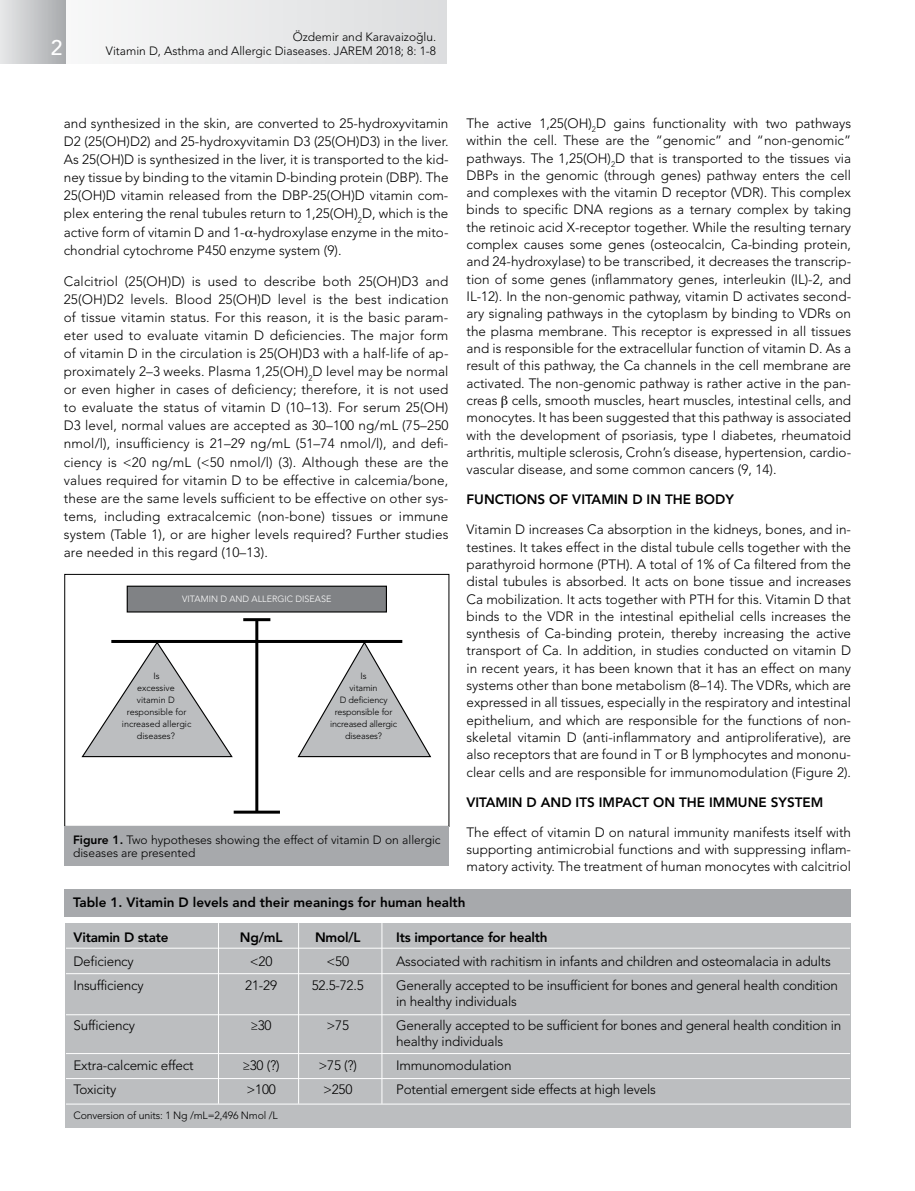
<style>
.page{position:relative;width:915px;height:1191px;background:#fff}
.page>*{position:absolute;margin:0;border:0;box-sizing:border-box;transform-origin:0 0}
.t1{font:500 21px "Avenir LT Std";color:#fff}
.t2{font:300 13.5px/17.2px "Avenir LT Std";letter-spacing:-.015em;color:#000;text-align:justify}
.t3{font:800 13.5px "Avenir LT Std";color:#000}
.t4{font:300 12px/14.4px "Avenir LT Std";color:#000;text-align:right}
.t5{font:300 10.5px "Avenir LT Std";letter-spacing:-.015em;color:#000}
.t6{font:300 9px/12px "Avenir LT Std";letter-spacing:-.015em;color:#000;text-align:center}
.t7{font:300 9px "Avenir LT Std";color:#fff}
.s1{font-weight:800}
</style>
<div class="page">
<div style="left:3px;top:0;width:443px;height:64px;background:linear-gradient(to bottom,#e9eaeb,#e9eaeb)"></div>
<div style="left:0;top:0;width:65px;height:64px;background:linear-gradient(to right,#e7e8e9,#a9abae)"></div>
<div style="left:65px;top:923px;width:785px;height:204px;background:#bcbec0"></div>
<div style="left:64px;top:888px;width:786px;height:28px;background:#a7a9ac"></div>
<hr style="left:66px;top:947px;width:783px;height:1px;background:#fff">
<hr style="left:66px;top:1103px;width:783px;height:1px;background:#fff">
<hr style="left:66px;top:1053px;width:783px;height:1px;background:#fff">
<hr style="left:66px;top:1078px;width:783px;height:1px;background:#fff">
<hr style="left:66px;top:1014px;width:783px;height:1px;background:#fff">
<hr style="left:66px;top:973px;width:783px;height:1px;background:#fff">
<hr style="left:218px;top:923px;width:1px;height:180px;background:#fff">
<hr style="left:298px;top:923px;width:1px;height:180px;background:#fff">
<hr style="left:381px;top:923px;width:1px;height:180px;background:#fff">
<div style="left:64px;top:574px;width:385px;height:252px;border:1px solid #000"></div>
<div style="left:64px;top:826px;width:385px;height:39px;background:#a7a9ac"></div>
<hr style="left:111px;top:640px;width:291px;height:3px;background:#000">
<hr style="left:255px;top:619px;width:3px;height:193px;background:#000">
<hr style="left:233px;top:810px;width:47px;height:3px;background:#000">
<hr style="left:243px;top:618px;width:27px;height:3px;background:#000">
<svg style="left:81px;top:641px;width:152px;height:116px"></svg>
<svg style="left:297px;top:641px;width:134px;height:116px"></svg>
<div style="left:127px;top:586px;width:259px;height:26px;background:#808285"></div>
<div style="left:127px;top:585px;width:260px;height:27px;border:1px solid #000"></div>
<h1 class="t1" style="left:51px;top:35px;width:13px">2</h1>
<p class="t4" style="left:106px;top:29px;width:332px">Özdemir and Karavaizoğlu.<br>Vitamin D, Asthma and Allergic Diaseases. JAREM 2018; 8: 1-8</p>
<p class="t2" style="left:64px;top:114px;width:386px;line-height:18.1px">and synthesized in the skin, are converted to 25-hydroxyvitamin D2 (25(OH)D2) and 25-hydroxyvitamin D3 (25(OH)D3) in the liver.<br>As 25(OH)D is synthesized in the liver, it is transported to the kid&shy;ney tissue by binding to the vitamin D-binding protein (DBP). The 25(OH)D vitamin released from the DBP-25(OH)D vitamin com&shy;plex entering the renal tubules return to 1,25(OH)<sub>2</sub>D, which is the active form of vitamin D and 1- -hydroxylase enzyme in the mito&shy;chondrial cytochrome P450 enzyme system (9).</p>
<p class="t2" style="left:64px;top:272px;width:386px;line-height:18.1px">Calcitriol (25(OH)D) is used to describe both 25(OH)D3 and 25(OH)D2 levels. Blood 25(OH)D level is the best indication of tissue vitamin status. For this reason, it is the basic param&shy;eter used to evaluate vitamin D deficiencies. The major form of vitamin D in the circulation is 25(OH)D3 with a half-life of ap&shy;proximately 2–3 weeks. Plasma 1,25(OH)<sub>2</sub>D level may be normal or even higher in cases of deficiency; therefore, it is not used to evaluate the status of vitamin D (10–13). For serum 25(OH)<br>D3 level, normal values are accepted as 30–100 ng/mL (75–250 nmol/l), insufficiency is 21–29 ng/mL (51–74 nmol/l), and defi&shy;ciency is &lt;20 ng/mL (&lt;50 nmol/l) (3). Although these are the values required for vitamin D to be effective in calcemia/bone, these are the same levels sufficient to be effective on other sys&shy;tems, including extracalcemic (non-bone) tissues or immune system (Table 1), or are higher levels required? Further studies are needed in this regard (10–13).</p>
<p class="t7" style="left:182px;top:593px;width:150px">VITAMIN D AND ALLERGIC DISEASE</p>
<p class="t6" style="left:122px;top:670px;width:71px">Is<br>excessive<br>vitamin D responsible for increased allergic diseases?</p>
<p class="t6" style="left:330px;top:670px;width:69px">Is<br>vitamin<br>D deficiency responsible for increased allergic diseases?</p>
<p class="t4" style="left:73px;top:832px;width:369px;line-height:13.5px;text-align:left"><span class="s1">Figure 1.</span> Two hypotheses showing the effect of vitamin D on allergic diseases are presented</p>
<p class="t2" style="left:466px;top:115px;width:386px">The active 1,25(OH)<sub>2</sub>D gains functionality with two pathways within the cell. These are the “genomic” and “non-genomic” pathways. The 1,25(OH)<sub>2</sub>D that is transported to the tissues via DBPs in the genomic (through genes) pathway enters the cell and complexes with the vitamin D receptor (VDR). This complex binds to specific DNA regions as a ternary complex by taking the retinoic acid X-receptor together. While the resulting ternary complex causes some genes (osteocalcin, Ca-binding protein, and 24-hydroxylase) to be transcribed, it decreases the transcrip&shy;tion of some genes (inflammatory genes, interleukin (IL)-2, and IL-12). In the non-genomic pathway, vitamin D activates second&shy;ary signaling pathways in the cytoplasm by binding to VDRs on the plasma membrane. This receptor is expressed in all tissues and is responsible for the extracellular function of vitamin D. As a result of this pathway, the Ca channels in the cell membrane are activated. The non-genomic pathway is rather active in the pan&shy;creas cells, smooth muscles, heart muscles, intestinal cells, and monocytes. It has been suggested that this pathway is associated with the development of psoriasis, type I diabetes, rheumatoid arthritis, multiple sclerosis, Crohn’s disease, hypertension, cardio&shy;vascular disease, and some common cancers (9, 14).</p>
<p class="t3" style="left:466px;top:491px;width:269px">FUNCTIONS OF VITAMIN D IN THE BODY</p>
<p class="t2" style="left:466px;top:521px;width:386px">Vitamin D increases Ca absorption in the kidneys, bones, and in&shy;testines. It takes effect in the distal tubule cells together with the parathyroid hormone (PTH). A total of 1% of Ca filtered from the distal tubules is absorbed. It acts on bone tissue and increases Ca mobilization. It acts together with PTH for this. Vitamin D that binds to the VDR in the intestinal epithelial cells increases the synthesis of Ca-binding protein, thereby increasing the active transport of Ca. In addition, in studies conducted on vitamin D in recent years, it has been known that it has an effect on many systems other than bone metabolism (8–14). The VDRs, which are expressed in all tissues, especially in the respiratory and intestinal epithelium, and which are responsible for the functions of non&shy;skeletal vitamin D (anti-inflammatory and antiproliferative), are also receptors that are found in T or B lymphocytes and mononu&shy;clear cells and are responsible for immunomodulation (Figure 2).</p>
<p class="t3" style="left:466px;top:794px;width:358px">VITAMIN D AND ITS IMPACT ON THE IMMUNE SYSTEM</p>
<p class="t2" style="left:466px;top:823px;width:386px">The effect of vitamin D on natural immunity manifests itself with supporting antimicrobial functions and with suppressing inflam&shy;matory activity. The treatment of human monocytes with calcitriol</p>
<p class="t3" style="left:73px;top:894px;width:394px">Table 1. Vitamin D levels and their meanings for human health</p>
<p class="t3" style="left:73px;top:928px;width:97px">Vitamin D state</p>
<p class="t3" style="left:240px;top:928px;width:44px">Ng/mL</p>
<p class="t3" style="left:315px;top:928px;width:47px">Nmol/L</p>
<p class="t3" style="left:396px;top:928px;width:153px">Its importance for health</p>
<p class="t2" style="left:73px;top:952px;width:62px">Deficiency</p>
<p class="t2" style="left:250px;top:952px;width:24px">&lt;20</p>
<p class="t2" style="left:326px;top:952px;width:24px">&lt;50</p>
<p class="t2" style="left:396px;top:952px;width:436px">Associated with rachitism in infants and children and osteomalacia in adults</p>
<p class="t2" style="left:73px;top:976px;width:72px">Insufficiency</p>
<p class="t2" style="left:245px;top:976px;width:33px">21-29</p>
<p class="t2" style="left:311px;top:976px;width:54px">52.5-72.5</p>
<p class="t2" style="left:396px;top:977px;width:443px;line-height:15.8px">Generally accepted to be insufficient for bones and general health condition in healthy individuals</p>
<p class="t2" style="left:73px;top:1016px;width:63px">Sufficiency</p>
<p class="t2" style="left:251px;top:1016px;width:22px">≥30</p>
<p class="t2" style="left:326px;top:1016px;width:24px">&gt;75</p>
<p class="t2" style="left:396px;top:1017px;width:446px;line-height:15.8px">Generally accepted to be sufficient for bones and general health condition in healthy individuals</p>
<p class="t2" style="left:73px;top:1056px;width:122px">Extra-calcemic effect</p>
<p class="t2" style="left:243px;top:1056px;width:38px">≥30 (?)</p>
<p class="t2" style="left:318px;top:1056px;width:40px">&gt;75 (?)</p>
<p class="t2" style="left:396px;top:1056px;width:117px">Immunomodulation</p>
<p class="t2" style="left:73px;top:1081px;width:45px">Toxicity</p>
<p class="t2" style="left:246px;top:1081px;width:31px">&gt;100</p>
<p class="t2" style="left:323px;top:1081px;width:31px">&gt;250</p>
<p class="t2" style="left:396px;top:1081px;width:261px">Potential emergent side effects at high levels</p>
<p class="t5" style="left:73px;top:1108px;width:206px">Conversion of units: 1 Ng /mL=2,496 Nmol /L</p>
</div>
